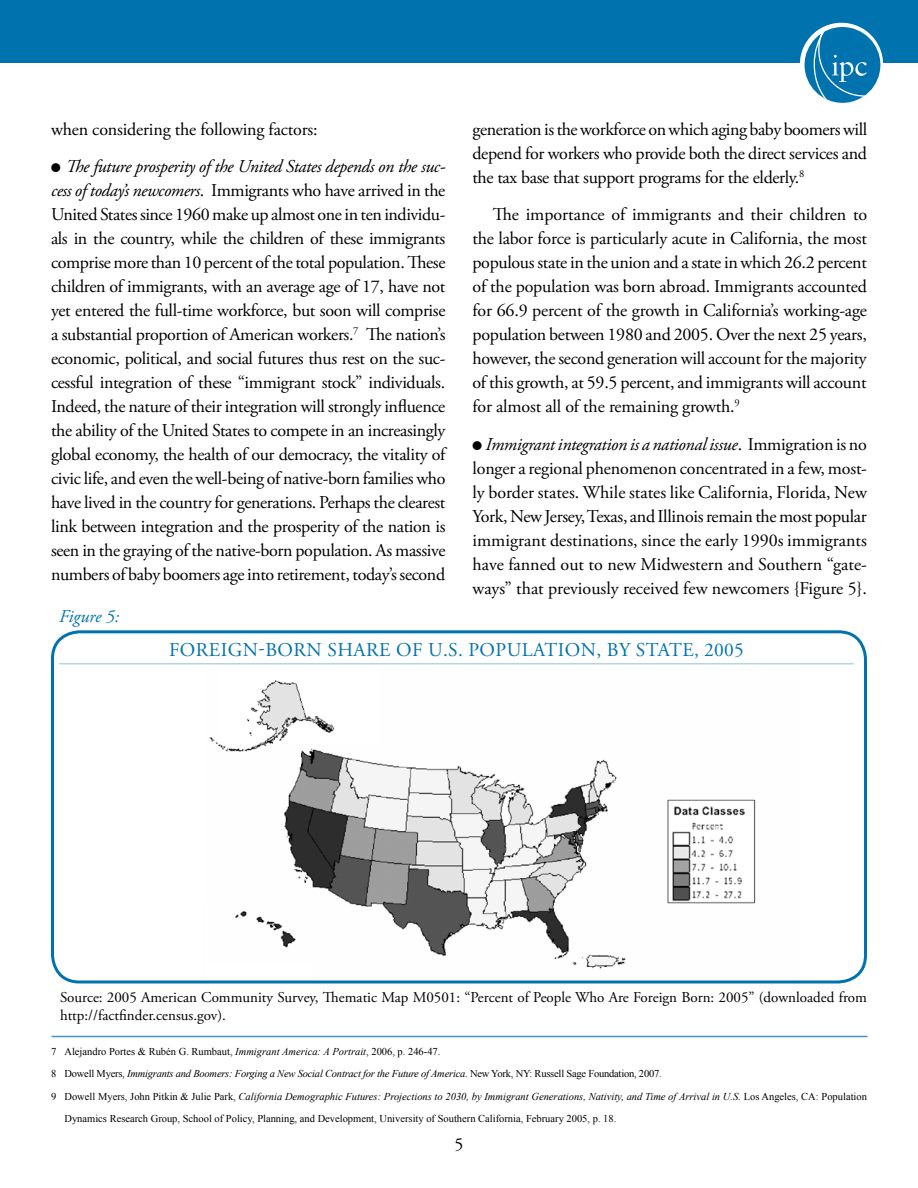
<style>
.page{position:relative;width:918px;height:1188px;background:#fff}
.page>*{position:absolute;margin:0;border:0;box-sizing:border-box;transform-origin:0 0}
.t1{font:19.5px "Adobe Garamond Pro";letter-spacing:.025em;color:#0072ae}
.t2{font:18px/24px "Adobe Garamond Pro";letter-spacing:-.02em;color:#000;text-align:justify}
.t3{font:italic 18px/37.5px "Adobe Garamond Pro";letter-spacing:-.02em;color:#000}
.t4{font:italic 18px "Adobe Garamond Pro";color:#0072ae}
.t5{font:15px/18px "Adobe Garamond Pro";color:#000}
.t6{font:10.5px "Times New Roman";color:#000}
.t7{font:italic 10.5px "Times New Roman";color:#000}
.t8{font:italic 10.5px "Times New Roman";letter-spacing:-.02em;color:#000}
.s1{font-style:normal}
.s2{font-family:"Monotype Sorts";font-style:normal;font-size:12px}
.s3{font-style:italic}
.s4{font-family:"Monotype Sorts";font-size:12px}
</style>
<div class="page">
<div style="left:0;top:0;width:918px;height:62px;background:#0072ae"></div>
<svg style="left:800px;top:23px;width:83px;height:83px"></svg>
<div style="left:805px;top:27px;width:75px;height:76px;background:#0072ae;border-radius:50%"></div>
<svg style="left:813px;top:29px;width:54px;height:73px"></svg>
<div style="left:51px;top:630px;width:816px;height:353px;border:3px solid #0072ae;border-radius:27px"></div>
<hr style="left:59px;top:663px;width:795px;height:1px;background:#b3d5e7">
<img style="left:209px;top:680px;width:547px;height:289px">
<hr style="left:51px;top:1036px;width:816px;height:1px;background:#4095c2">
<p class="t3" style="left:51px;top:111px;width:396px"><span class="s1">when considering the following factors:<br></span><span class="s2">l</span> The future prosperity of the United States depends on the suc-</p>
<p class="t2" style="left:51px;top:179px;width:396px"><span class="s3">cess of today’s newcomers</span>. Immigrants who have arrived in the United States since 1960 make up almost one in ten individu&shy;als in the country, while the children of these immigrants comprise more than 10 percent of the total population. These children of immigrants, with an average age of 17, have not yet entered the full-time workforce, but soon will comprise a substantial proportion of American workers.<sup>7</sup> The nation’s economic, political, and social futures thus rest on the suc&shy;cessful integration of these “immigrant stock” individuals.<br>Indeed, the nature of their integration will strongly influence the ability of the United States to compete in an increasingly global economy, the health of our democracy, the vitality of civic life, and even the well-being of native-born families who have lived in the country for generations. Perhaps the clearest link between integration and the prosperity of the nation is seen in the graying of the native-born population. As massive numbers of baby boomers age into retirement, today’s second</p>
<p class="t4" style="left:59px;top:605px;width:62px">Figure 5:</p>
<p class="t2" style="left:472px;top:117px;width:396px">generation is the workforce on which aging baby boomers will depend for workers who provide both the direct services and the tax base that support programs for the elderly.<sup>8</sup></p>
<p class="t2" style="left:472px;top:203px;width:396px;text-indent:20px">The importance of immigrants and their children to the labor force is particularly acute in California, the most populous state in the union and a state in which 26.2 percent of the population was born abroad. Immigrants accounted for 66.9 percent of the growth in California’s working-age population between 1980 and 2005. Over the next 25 years, however, the second generation will account for the majority of this growth, at 59.5 percent, and immigrants will account for almost all of the remaining growth.<sup>9</sup></p>
<p class="t2" style="left:472px;top:432px;width:396px"><span class="s4">l</span> <span class="s3">Immigrant integration is a national issue</span>. Immigration is no longer a regional phenomenon concentrated in a few, most&shy;ly border states. While states like California, Florida, New York, New Jersey, Texas, and Illinois remain the most popular immigrant destinations, since the early 1990s immigrants have fanned out to new Midwestern and Southern “gate&shy;ways” that previously received few newcomers {Figure 5}.</p>
<p class="t1" style="left:169px;top:638px;width:54px">Foreign</p>
<p class="t1" style="left:259px;top:638px;width:313px">-Born Share of U.S. Population</p>
<p class="t1" style="left:596px;top:638px;width:149px">, by State, 2005</p>
<p class="t5" style="left:60px;top:989px;width:809px">Source: 2005 American Community Survey, Thematic Map M0501: “Percent of People Who Are Foreign Born: 2005” (downloaded from http://factfinder.census.gov).</p>
<p class="t6" style="left:51px;top:1044px;width:391px">7 Alejandro Portes &amp; Rubén G. Rumbaut, <span class="s3">Immigrant America: A Portrait</span>, 2006, p. 246-47.</p>
<p class="t8" style="left:51px;top:1067px;width:612px"><span class="s1">8 Dowell Myers,</span> Immigrants and Boomers: Forging a New Social Contract for the Future of America<span class="s1">. New York, NY: Russell Sage Foundation, 2007.</span></p>
<p class="t7" style="left:51px;top:1089px;width:818px"><span class="s1">9 Dowell Myers, John Pitkin &amp; Julie Park,</span> California Demographic Futures: Projections to 2030, by Immigrant Generations, Nativity, and Time of Arrival in U.S. <span class="s1">Los Angeles, CA: Population</span></p>
<p class="t6" style="left:64px;top:1112px;width:553px">Dynamics Research Group, School of Policy, Planning, and Development, University of Southern California, February 2005, p. 18.</p>
</div>
